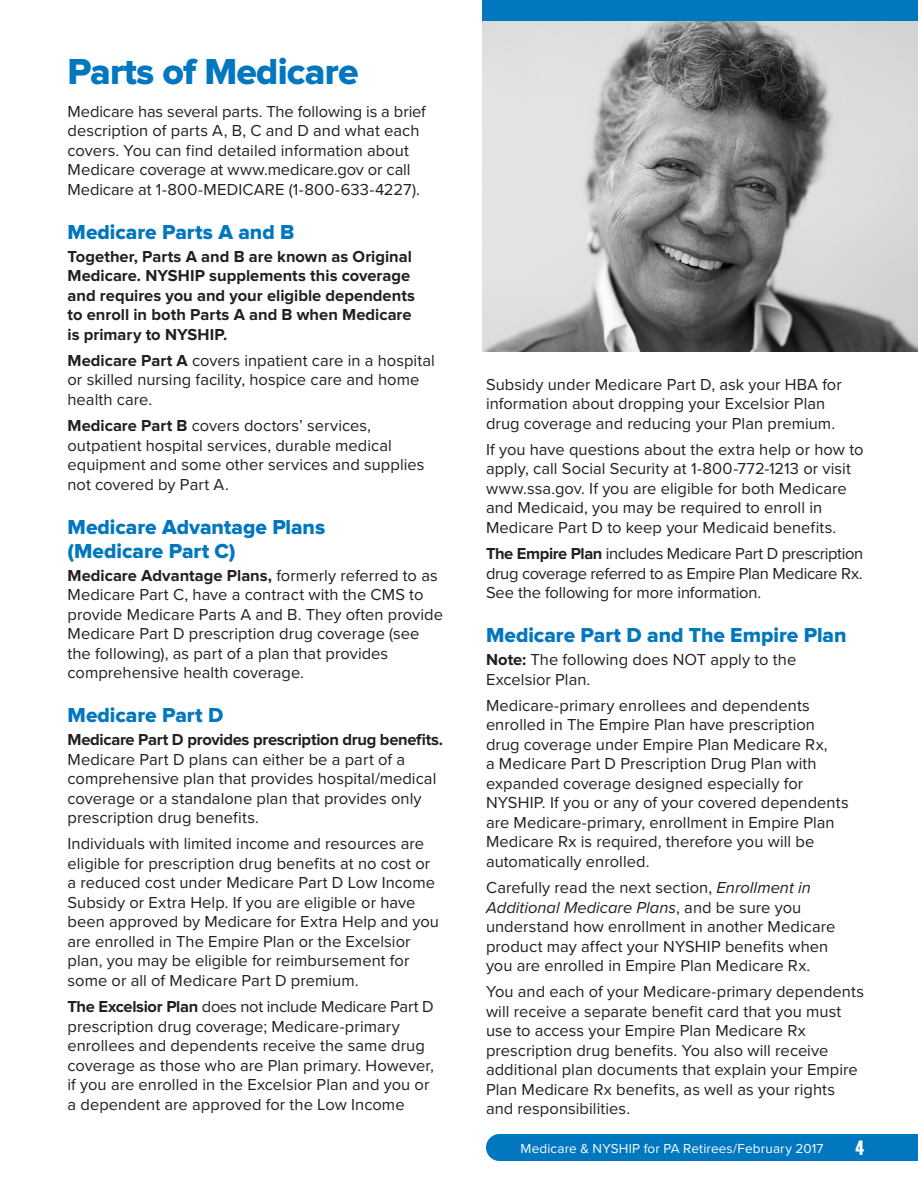
<style>
.page{position:relative;width:918px;height:1188px;background:#fff}
.page>*{position:absolute;margin:0;border:0;box-sizing:border-box;transform-origin:0 0}
.Med_NYSHIP_2016_H1_S{font:37.5px "Proxima Nova Extrabld";letter-spacing:-.02em;color:#0077bf}
.Med_NYSHIP_2016_H2_P{font:21px/24px "Proxima Nova Extrabld";letter-spacing:-.005em;color:#0077bf}
.Med_NYSHIP_2016_Body{font:16.5px/19.5px "Proxima Nova";color:#231f20}
.Med_NYSHIP_2016_Body-2{font:700 16.5px/19.5px "Proxima Nova";color:#231f20}
.t1{font:700 16.5px "Oswald";color:#fff}
.t2{font:13.5px "Proxima Nova";letter-spacing:.01em;color:#fff}
.s1{font-weight:700}
.s2{font-style:italic}
</style>
<div class="page">
<div style="left:486px;top:1134px;width:27px;height:27px;background:#0077bf;border-radius:50%"></div>
<div style="left:500px;top:1134px;width:418px;height:27px;background:#0077bf"></div>
<img style="left:483px;top:21px;width:435px;height:330px">
<div style="left:483px;top:0;width:435px;height:21px;background:#0077bf"></div>
<p class="Med_NYSHIP_2016_H1_S" style="left:68px;top:54px;width:293px">Parts of Medicare</p>
<p class="Med_NYSHIP_2016_Body" style="left:68px;top:101px;width:360px">Medicare has several parts. The following is a brief description of parts A, B, C and D and what each covers. You can find detailed information about Medicare coverage at www.medicare.gov or call Medicare at 1-800-MEDICARE (1-800-633-4227).</p>
<p class="Med_NYSHIP_2016_H2_P" style="left:68px;top:221px;width:228px">Medicare Parts A and B</p>
<p class="Med_NYSHIP_2016_Body-2" style="left:68px;top:247px;width:349px">Together, Parts A and B are known as Original Medicare. NYSHIP supplements this coverage and requires you and your eligible dependents to enroll in both Parts A and B when Medicare is primary to NYSHIP.</p>
<p class="Med_NYSHIP_2016_Body" style="left:68px;top:350px;width:369px"><span class="s1">Medicare Part A</span> covers inpatient care in a hospital or skilled nursing facility, hospice care and home health care.</p>
<p class="Med_NYSHIP_2016_Body" style="left:68px;top:415px;width:359px"><span class="s1">Medicare Part B</span> covers doctors’ services, outpatient hospital services, durable medical equipment and some other services and supplies not covered by Part A.</p>
<p class="Med_NYSHIP_2016_H2_P" style="left:68px;top:516px;width:259px">Medicare Advantage Plans (Medicare Part C)</p>
<p class="Med_NYSHIP_2016_Body" style="left:68px;top:565px;width:377px"><span class="s1">Medicare Advantage Plans,</span> formerly referred to as Medicare Part C, have a contract with the CMS to provide Medicare Parts A and B. They often provide Medicare Part D prescription drug coverage (see the following), as part of a plan that provides comprehensive health coverage.</p>
<p class="Med_NYSHIP_2016_H2_P" style="left:68px;top:704px;width:157px">Medicare Part D</p>
<p class="Med_NYSHIP_2016_Body" style="left:68px;top:729px;width:377px"><span class="s1">Medicare Part D provides prescription drug benefits.<br></span>Medicare Part D plans can either be a part of a comprehensive plan that provides hospital/medical coverage or a standalone plan that provides only prescription drug benefits.</p>
<p class="Med_NYSHIP_2016_Body" style="left:68px;top:833px;width:373px">Individuals with limited income and resources are eligible for prescription drug benefits at no cost or a reduced cost under Medicare Part D Low Income Subsidy or Extra Help. If you are eligible or have been approved by Medicare for Extra Help and you are enrolled in The Empire Plan or the Excelsior plan, you may be eligible for reimbursement for some or all of Medicare Part D premium.</p>
<p class="Med_NYSHIP_2016_Body" style="left:68px;top:996px;width:368px"><span class="s1">The Excelsior Plan</span> does not include Medicare Part D prescription drug coverage; Medicare-primary enrollees and dependents receive the same drug coverage as those who are Plan primary. However, if you are enrolled in the Excelsior Plan and you or a dependent are approved for the Low Income</p>
<p class="Med_NYSHIP_2016_Body" style="left:486px;top:374px;width:357px">Subsidy under Medicare Part D, ask your HBA for information about dropping your Excelsior Plan drug coverage and reducing your Plan premium.</p>
<p class="Med_NYSHIP_2016_Body" style="left:486px;top:439px;width:379px">If you have questions about the extra help or how to apply, call Social Security at 1-800-772-1213 or visit www.ssa.gov. If you are eligible for both Medicare and Medicaid, you may be required to enroll in Medicare Part D to keep your Medicaid benefits.</p>
<p class="Med_NYSHIP_2016_Body" style="left:486px;top:543px;width:379px;text-align:justify"><span class="s1">The Empire Plan</span> includes Medicare Part D prescription drug coverage referred to as Empire Plan Medicare Rx.<br>See the following for more information.</p>
<p class="Med_NYSHIP_2016_H2_P" style="left:486px;top:624px;width:362px">Medicare Part D and The Empire Plan</p>
<p class="Med_NYSHIP_2016_Body" style="left:486px;top:649px;width:312px"><span class="s1">Note:</span> The following does NOT apply to the<br>Excelsior Plan.</p>
<p class="Med_NYSHIP_2016_Body" style="left:486px;top:695px;width:364px">Medicare-primary enrollees and dependents enrolled in The Empire Plan have prescription drug coverage under Empire Plan Medicare Rx,<br>a Medicare Part D Prescription Drug Plan with expanded coverage designed especially for NYSHIP. If you or any of your covered dependents are Medicare-primary, enrollment in Empire Plan Medicare Rx is required, therefore you will be automatically enrolled.</p>
<p class="Med_NYSHIP_2016_Body" style="left:486px;top:877px;width:351px">Carefully read the next section, <span class="s2">Enrollment in Additional Medicare Plans</span>, and be sure you understand how enrollment in another Medicare product may affect your NYSHIP benefits when you are enrolled in Empire Plan Medicare Rx.</p>
<p class="Med_NYSHIP_2016_Body" style="left:486px;top:981px;width:380px">You and each of your Medicare-primary dependents will receive a separate benefit card that you must use to access your Empire Plan Medicare Rx prescription drug benefits. You also will receive additional plan documents that explain your Empire Plan Medicare Rx benefits, as well as your rights and responsibilities.</p>
<p class="t2" style="left:521px;top:1138px;width:304px">Medicare &amp; NYSHIP for PA Retirees/February 2017</p>
<p class="t1" style="left:855px;top:1135px;width:10px">4</p>
</div>
